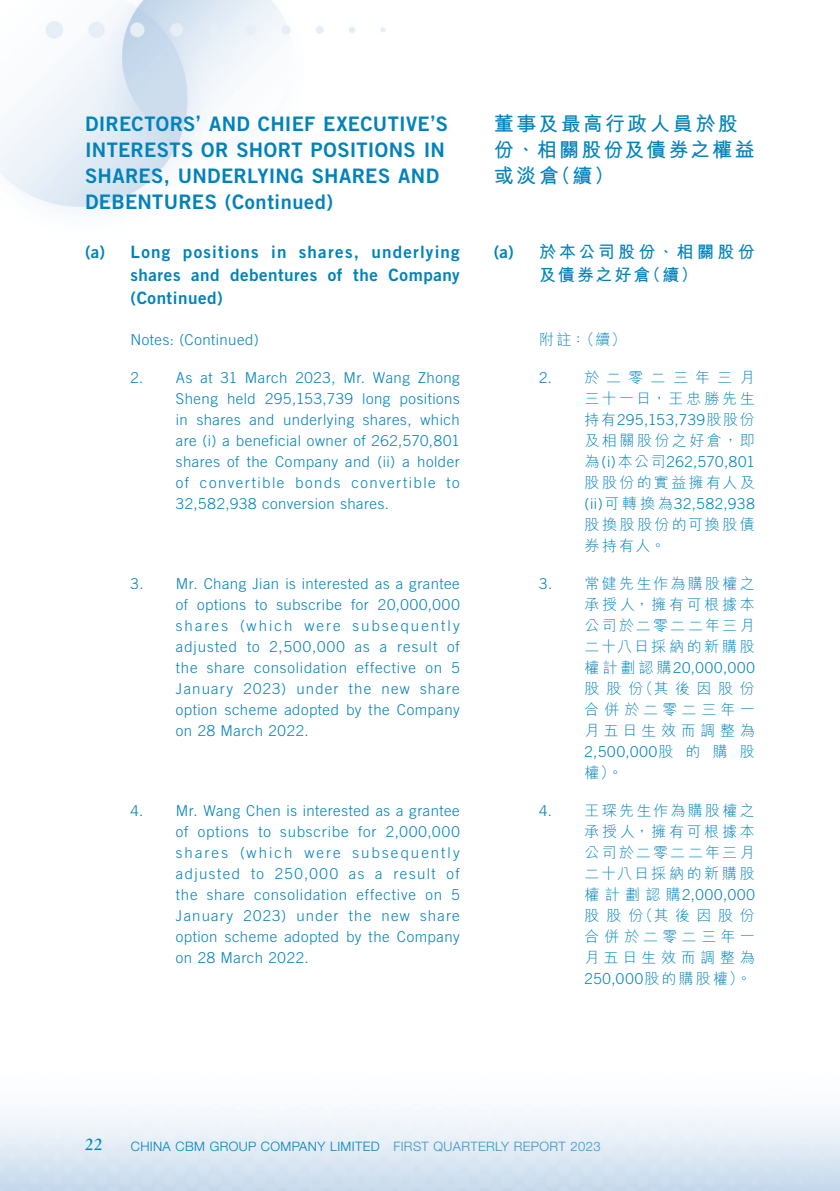
<style>
.page{position:relative;width:840px;height:1191px;background:#fff}
.page>*{position:absolute;margin:0;border:0;box-sizing:border-box;transform-origin:0 0}
.t1{font:20px/26px "Trade Gothic LT Std Bd 2";letter-spacing:.015em;color:#0082ba}
.t2{font:700 20px/26px "M Hei HK";letter-spacing:.115em;color:#0082ba}
.t3{font:17px/23px "Trade Gothic LT Std Bd 2";letter-spacing:.03em;color:#0082ba;text-align:justify}
.t4{font:700 17px/23px "M Hei HK";letter-spacing:.14em;color:#0082ba}
.t5{font:17px "Stempel Garamond LT Std";color:#0082ba}
.t6{font:300 15px/21px "Trade Gothic LT Std";letter-spacing:.04em;color:#0082ba;text-align:justify}
.t7{font:300 15px/21px "M Hei HK";letter-spacing:.175em;color:#0082ba;text-align:justify}
.t8{font:300 15px/21px "M Hei HK";letter-spacing:.32em;color:#0082ba;text-align:right}
.t9{font:300 15px/21px "M Hei HK";letter-spacing:.15em;color:#0082ba}
.t10{font:300 15px "M Hei HK";letter-spacing:.155em;color:#0082ba}
.t11{font:300 13px "Helvetica Neue LT Std";letter-spacing:.03em;color:#0082ba}
.s1{font-family:"Trade Gothic LT Std Bd 2";font-weight:400}
.s2{font-family:"Trade Gothic LT Std"}
.s3{font-family:"M Hei HK"}
.s4{color:#3993c5}
</style>
<div class="page">
<img style="left:0;top:0;width:839px;height:1191px">
<h1 class="t1" style="left:85px;top:111px;width:364px">DIRECTORS’ AND CHIEF EXECUTIVE’S<br>INTERESTS OR SHORT POSITIONS IN<br>SHARES, UNDERLYING SHARES AND<br>DEBENTURES (Continued)</h1>
<p class="t3" style="left:130px;top:240px;width:330px;text-indent:-45px">(a) Long positions in shares, underlying shares and debentures of the Company (Continued)</p>
<p class="t6" style="left:130px;top:329px;width:130px">Notes: (Continued)</p>
<p class="t6" style="left:176px;top:367px;width:285px;text-indent:-45px">2. As at 31 March 2023, Mr. Wang Zhong Sheng held 295,153,739 long positions in shares and underlying shares, which are (i) a beneficial owner of 262,570,801 shares of the Company and (ii) a holder of convertible bonds convertible to 32,582,938 conversion shares.</p>
<p class="t6" style="left:176px;top:573px;width:285px;text-indent:-45px">3. Mr. Chang Jian is interested as a grantee of options to subscribe for 20,000,000 shares (which were subsequently adjusted to 2,500,000 as a result of the share consolidation effective on 5<br>January 2023) under the new share option scheme adopted by the Company on 28 March 2022.</p>
<p class="t6" style="left:176px;top:800px;width:285px;text-indent:-45px">4. Mr. Wang Chen is interested as a grantee of options to subscribe for 2,000,000 shares (which were subsequently adjusted to 250,000 as a result of the share consolidation effective on 5<br>January 2023) under the new share option scheme adopted by the Company on 28 March 2022.</p>
<h1 class="t2" style="left:493px;top:109px;width:262px">董事及最高行政人員於股份、相關股份及債券之權益或淡倉（續）</h1>
<p class="t4" style="left:539px;top:239px;width:217px;text-indent:-45px"><span class="s1">(a)</span> 於本公司股份、相關股份及債券之好倉（續）</p>
<p class="t7" style="left:539px;top:328px;width:88px">附註：（續）</p>
<p class="t8" style="left:539px;top:366px;width:217px"><span class="s2">2.</span> 於二零二三年三月三十一日，王忠勝先生</p>
<p class="t6" style="left:584px;top:409px;width:172px"><span class="s3">持有</span>295,153,739<span class="s3">股股份</span></p>
<p class="t7" style="left:584px;top:429px;width:172px">及相關股份之好倉，即</p>
<p class="t6" style="left:584px;top:451px;width:172px"><span class="s3">為</span>(i)<span class="s3">本公司</span>262,570,801</p>
<p class="t10" style="left:584px;top:474px;width:172px">股股份的實益擁有人及</p>
<p class="t6" style="left:584px;top:493px;width:172px">(ii)<span class="s3">可轉換為</span>32,582,938</p>
<p class="t9" style="left:584px;top:513px;width:172px">股換股股份的可換股債券持有人。</p>
<p class="t7" style="left:584px;top:572px;width:172px;text-indent:-45px"><span class="s2">3.</span> 常健先生作為購股權之承授人，擁有可根據本公司於二零二二年三月二十八日採納的新購股</p>
<p class="t6" style="left:584px;top:657px;width:172px"><span class="s3">權計劃認購</span>20,000,000</p>
<p class="t7" style="left:584px;top:677px;width:172px">股股份（其後因股份合併於二零二三年一月五日生效而調整為</p>
<p class="t6" style="left:584px;top:741px;width:172px">2,500,000<span class="s3">股 的 購 股</span></p>
<p class="t7" style="left:584px;top:761px;width:40px">權）。</p>
<p class="t7" style="left:584px;top:799px;width:172px;text-indent:-45px"><span class="s2">4.</span> 王琛先生作為購股權之承授人，擁有可根據本公司於二零二二年三月二十八日採納的新購股</p>
<p class="t6" style="left:584px;top:884px;width:172px"><span class="s3">權計劃認購</span>2,000,000</p>
<p class="t7" style="left:584px;top:904px;width:172px">股股份（其後因股份合併於二零二三年一月五日生效而調整為</p>
<p class="t6" style="left:584px;top:968px;width:168px">250,000<span class="s3">股的購股權）。</span></p>
<p class="t5" style="left:85px;top:1134px;width:19px">22</p>
<p class="t11" style="left:131px;top:1138px;width:471px">CHINA CBM GROUP COMPANY LIMITED <span class="s4">FIRST QUARTERLY REPORT 2023</span></p>
</div>
